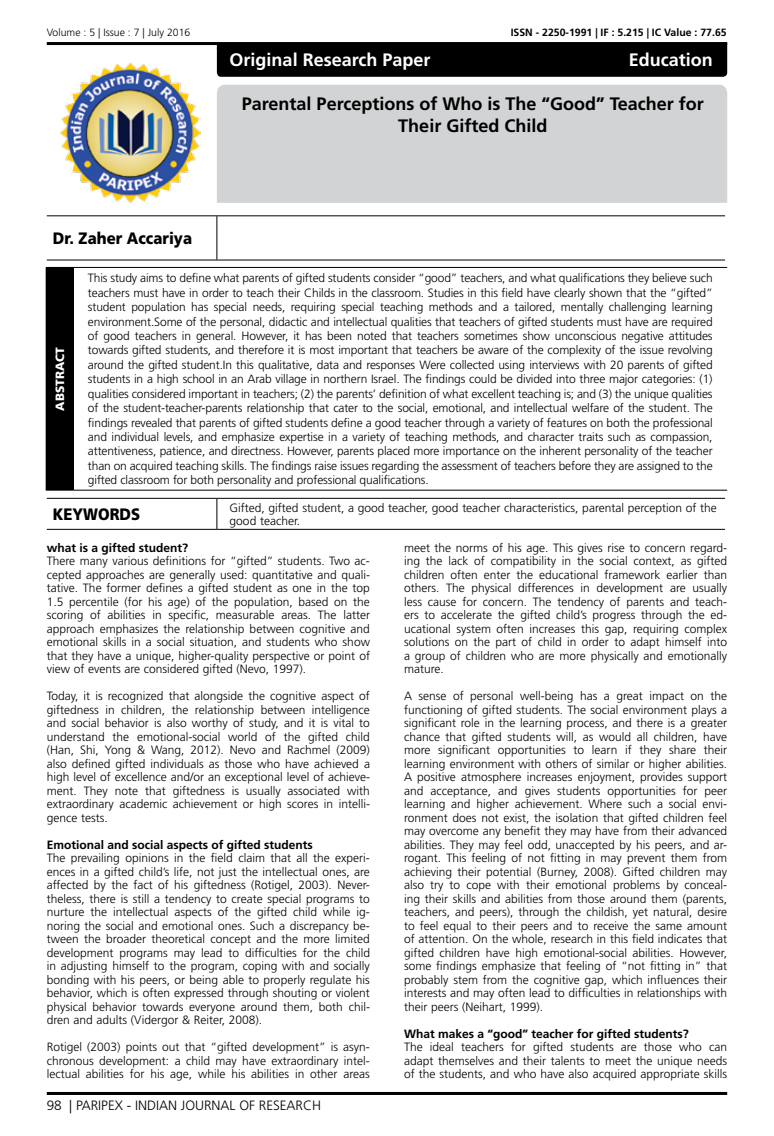
<style>
.page{position:relative;width:774px;height:1136px;background:#fff}
.page>*{position:absolute;margin:0;border:0;box-sizing:border-box;transform-origin:0 0}
.t1{font:700 18px/21.6px "Frutiger LT Std";color:#000;text-align:center}
.t2{font:700 18px "Frutiger LT Std";color:#fff}
.t3{font:900 16.5px "Frutiger LT Std";color:#000;scale:.9 1}
.t4{font:300 13.5px "Frutiger LT Std";color:#000}
.t5{font:300 12px/13.5px "Frutiger LT Std";color:#000;text-align:justify}
.t6{font:700 12px "Frutiger LT Std";color:#000}
.t7{font:900 12px "Frutiger LT Std";color:#fff}
.t8{font:700 10.5px "Frutiger LT Std";color:#000}
.t9{font:300 10.5px "Frutiger LT Std";color:#000}
</style>
<div class="page">
<hr style="left:47px;top:42px;width:680px;height:3px;background:#000">
<hr style="left:47px;top:1091px;width:680px;height:3px;background:#000">
<div style="left:217px;top:85px;width:510px;height:118px;background:#d1d3d4"></div>
<div style="left:217px;top:45px;width:510px;height:32px;background:#000"></div>
<img style="left:61px;top:63px;width:139px;height:140px">
<hr style="left:47px;top:215px;width:170px;height:1px;background:#000">
<hr style="left:217px;top:215px;width:508px;height:1px;background:#000">
<hr style="left:216px;top:216px;width:1px;height:43px;background:#000">
<hr style="left:47px;top:259px;width:170px;height:1px;background:#000">
<hr style="left:217px;top:259px;width:508px;height:1px;background:#000">
<hr style="left:47px;top:498px;width:170px;height:1px;background:#000">
<hr style="left:217px;top:498px;width:508px;height:1px;background:#000">
<hr style="left:216px;top:498px;width:1px;height:31px;background:#000">
<hr style="left:47px;top:529px;width:170px;height:1px;background:#000">
<hr style="left:217px;top:529px;width:508px;height:1px;background:#000">
<div style="left:46px;top:267px;width:27px;height:223px;background:#000"></div>
<hr style="left:73px;top:267px;width:654px;height:1px;background:#000">
<hr style="left:73px;top:268px;width:1px;height:221px;background:#000">
<hr style="left:73px;top:489px;width:654px;height:1px;background:#000">
<p class="t9" style="left:47px;top:27px;width:145px">Volume : 5 | Issue : 7 | July 2016</p>
<p class="t8" style="left:511px;top:27px;width:217px">ISSN - 2250-1991 | IF : 5.215 | IC Value : 77.65</p>
<h1 class="t2" style="left:230px;top:49px;width:202px">Original Research Paper</h1>
<h1 class="t2" style="left:629px;top:49px;width:86px">Education</h1>
<h2 class="t3" style="left:53px;top:228px;width:156px">Dr. Zaher Accariya</h2>
<h1 class="t1" style="left:242px;top:93px;width:463px">Parental Perceptions of Who is The “Good” Teacher for<br>Their Gifted Child</h1>
<p class="t7" style="left:53px;top:410px;width:65px;rotate:-90deg">ABSTRACT</p>
<p class="t5" style="left:88px;top:271px;width:626px;line-height:14.4px">This study aims to define what parents of gifted students consider “good” teachers, and what qualifications they believe such teachers must have in order to teach their Childs in the classroom. Studies in this field have clearly shown that the “gifted” student population has special needs, requiring special teaching methods and a tailored, mentally challenging learning environment.Some of the personal, didactic and intellectual qualities that teachers of gifted students must have are required of good teachers in general. However, it has been noted that teachers sometimes show unconscious negative attitudes towards gifted students, and therefore it is most important that teachers be aware of the complexity of the issue revolving around the gifted student.In this qualitative, data and responses Were collected using interviews with 20 parents of gifted students in a high school in an Arab village in northern Israel. The findings could be divided into three major categories: (1) qualities considered important in teachers; (2) the parents’ definition of what excellent teaching is; and (3) the unique qualities of the student-teacher-parents relationship that cater to the social, emotional, and intellectual welfare of the student. The findings revealed that parents of gifted students define a good teacher through a variety of features on both the professional and individual levels, and emphasize expertise in a variety of teaching methods, and character traits such as compassion, attentiveness, patience, and directness. However, parents placed more importance on the inherent personality of the teacher than on acquired teaching skills. The findings raise issues regarding the assessment of teachers before they are assigned to the gifted classroom for both personality and professional qualifications.</p>
<h2 class="t3" style="left:53px;top:504px;width:99px">KEYWORDS</h2>
<p class="t5" style="left:230px;top:501px;width:489px">Gifted, gifted student, a good teacher, good teacher characteristics, parental perception of the good teacher.</p>
<p class="t6" style="left:47px;top:540px;width:143px">what is a gifted student?</p>
<p class="t5" style="left:47px;top:554px;width:325px">There many various definitions for “gifted” students. Two ac&shy;cepted approaches are generally used: quantitative and quali&shy;tative. The former defines a gifted student as one in the top 1.5 percentile (for his age) of the population, based on the scoring of abilities in specific, measurable areas. The latter approach emphasizes the relationship between cognitive and emotional skills in a social situation, and students who show that they have a unique, higher-quality perspective or point of view of events are considered gifted (Nevo, 1997).</p>
<p class="t5" style="left:47px;top:689px;width:325px">Today, it is recognized that alongside the cognitive aspect of giftedness in children, the relationship between intelligence and social behavior is also worthy of study, and it is vital to understand the emotional-social world of the gifted child (Han, Shi, Yong &amp; Wang, 2012). Nevo and Rachmel (2009) also defined gifted individuals as those who have achieved a high level of excellence and/or an exceptional level of achieve&shy;ment. They note that giftedness is usually associated with extraordinary academic achievement or high scores in intelli&shy;gence tests.</p>
<p class="t6" style="left:47px;top:837px;width:268px">Emotional and social aspects of gifted students</p>
<p class="t5" style="left:47px;top:851px;width:325px">The prevailing opinions in the field claim that all the experi&shy;ences in a gifted child’s life, not just the intellectual ones, are affected by the fact of his giftedness (Rotigel, 2003). Never&shy;theless, there is still a tendency to create special programs to nurture the intellectual aspects of the gifted child while ig&shy;noring the social and emotional ones. Such a discrepancy be&shy;tween the broader theoretical concept and the more limited development programs may lead to difficulties for the child in adjusting himself to the program, coping with and socially bonding with his peers, or being able to properly regulate his behavior, which is often expressed through shouting or violent physical behavior towards everyone around them, both chil&shy;dren and adults (Vidergor &amp; Reiter, 2008).</p>
<p class="t5" style="left:47px;top:1040px;width:325px">Rotigel (2003) points out that “gifted development” is asyn&shy;chronous development: a child may have extraordinary intel&shy;lectual abilities for his age, while his abilities in other areas</p>
<p class="t4" style="left:47px;top:1097px;width:276px">98 | PARIPEX - INDIAN JOURNAL OF RESEARCH</p>
<p class="t5" style="left:404px;top:541px;width:325px">meet the norms of his age. This gives rise to concern regard&shy;ing the lack of compatibility in the social context, as gifted children often enter the educational framework earlier than others. The physical differences in development are usually less cause for concern. The tendency of parents and teach&shy;ers to accelerate the gifted child’s progress through the ed&shy;ucational system often increases this gap, requiring complex solutions on the part of child in order to adapt himself into a group of children who are more physically and emotionally mature.</p>
<p class="t5" style="left:404px;top:689px;width:325px">A sense of personal well-being has a great impact on the functioning of gifted students. The social environment plays a significant role in the learning process, and there is a greater chance that gifted students will, as would all children, have more significant opportunities to learn if they share their learning environment with others of similar or higher abilities.<br>A positive atmosphere increases enjoyment, provides support and acceptance, and gives students opportunities for peer learning and higher achievement. Where such a social envi&shy;ronment does not exist, the isolation that gifted children feel may overcome any benefit they may have from their advanced abilities. They may feel odd, unaccepted by his peers, and ar&shy;rogant. This feeling of not fitting in may prevent them from achieving their potential (Burney, 2008). Gifted children may also try to cope with their emotional problems by conceal&shy;ing their skills and abilities from those around them (parents, teachers, and peers), through the childish, yet natural, desire to feel equal to their peers and to receive the same amount of attention. On the whole, research in this field indicates that gifted children have high emotional-social abilities. However, some findings emphasize that feeling of “not fitting in” that probably stem from the cognitive gap, which influences their interests and may often lead to difficulties in relationships with their peers (Neihart, 1999).</p>
<p class="t6" style="left:404px;top:1026px;width:286px">What makes a “good” teacher for gifted students?</p>
<p class="t5" style="left:404px;top:1040px;width:325px">The ideal teachers for gifted students are those who can adapt themselves and their talents to meet the unique needs of the students, and who have also acquired appropriate skills</p>
</div>
